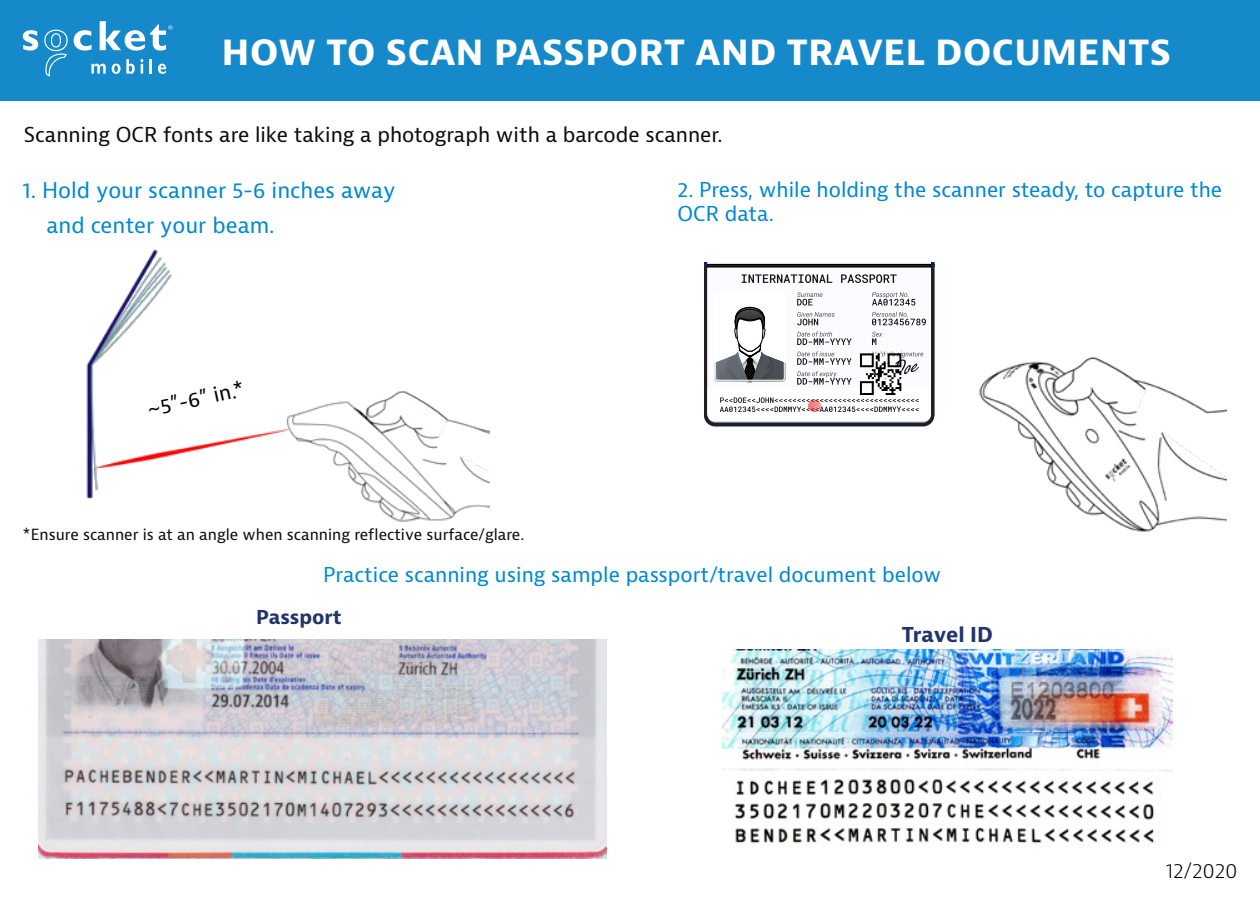
<style>
.page{position:relative;width:1260px;height:900px;background:#fff}
.page>*{position:absolute;margin:0;border:0;box-sizing:border-box;transform-origin:0 0}
.t1{font:700 37px "Bernina Sans";color:#fff}
.t2{font:21px/34.8px "Bernina Sans";color:#0089cf}
.t3{font:20px/24px "Bernina Sans";color:#0089cf}
.t4{font:20px "Bernina Sans";color:#0c0d10}
.t5{font:20px "Bernina Sans";color:#000}
.t6{font:700 20px "Bernina Sans";letter-spacing:-.01em;color:#213569}
.t7{font:300 20px "Bernina Sans";letter-spacing:-.015em;color:#000}
.t8{font:700 18.75px "Bernina Sans";color:#213569}
.t9{font:15px "Bernina Sans";color:#0c0d10}
</style>
<div class="page">
<div style="left:0;top:0;width:1260px;height:100px;background:#1689ca"></div>
<img style="left:979px;top:356px;width:247px;height:176px">
<svg style="left:23px;top:30px;width:15px;height:21px"></svg>
<svg style="left:74px;top:30px;width:18px;height:21px"></svg>
<svg style="left:44px;top:30px;width:24px;height:47px"></svg>
<svg style="left:91px;top:64px;width:15px;height:10px"></svg>
<svg style="left:112px;top:59px;width:23px;height:15px"></svg>
<svg style="left:141px;top:59px;width:2px;height:15px"></svg>
<svg style="left:150px;top:59px;width:2px;height:15px"></svg>
<svg style="left:158px;top:64px;width:8px;height:10px"></svg>
<svg style="left:100px;top:21px;width:73px;height:30px"></svg>
<img style="left:86px;top:249px;width:404px;height:273px">
<svg style="left:704px;top:262px;width:230px;height:165px"></svg>
<svg style="left:809px;top:401px;width:11px;height:10px"></svg>
<div style="left:808px;top:399px;width:13px;height:13px;border:2px solid #ed1d24;border-radius:50%"></div>
<img style="left:39px;top:640px;width:568px;height:219px">
<img style="left:722px;top:650px;width:450px;height:194px">
<h1 class="t1" style="left:222px;top:28px;width:951px">HOW TO SCAN PASSPORT AND TRAVEL DOCUMENTS</h1>
<p class="t4" style="left:24px;top:122px;width:700px">Scanning OCR fonts are like taking a photograph with a barcode scanner.</p>
<p class="t2" style="left:46px;top:174px;width:351px;text-indent:-24px">1. Hold your scanner 5-6 inches away and center your beam.</p>
<p class="t3" style="left:678px;top:178px;width:546px">2. Press, while holding the scanner steady, to capture the<br>OCR data.</p>
<p class="t5" style="left:145px;top:397px;width:100px;rotate:-12deg">~5”-6” in.*</p>
<p class="t9" style="left:22px;top:525px;width:503px">*Ensure scanner is at an angle when scanning reflective surface/glare.</p>
<p class="t3" style="left:323px;top:563px;width:620px">Practice scanning using sample passport/travel document below</p>
<p class="t8" style="left:256px;top:605px;width:87px">Passport</p>
<p class="t6" style="left:902px;top:621px;width:92px">Travel ID</p>
<p class="t7" style="left:1166px;top:857px;width:73px">12/2020</p>
</div>
